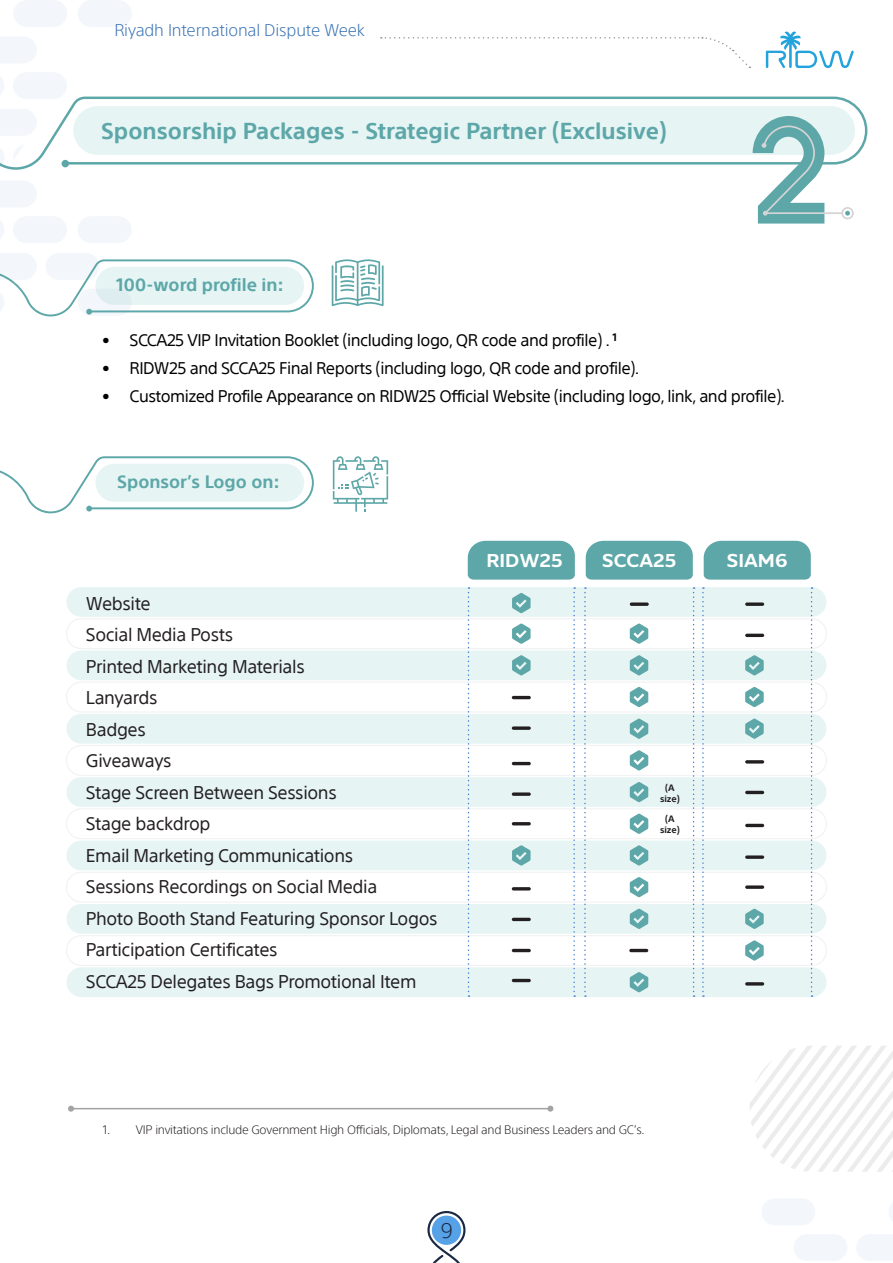
<style>
.page{position:relative;width:893px;height:1263px;background:#fff}
.page>*{position:absolute;margin:0;border:0;box-sizing:border-box;transform-origin:0 0}
.t1{font:700 22.5px "SST Arabic";color:#5da7a8}
.t2{font:300 21px "SST Arabic";color:#1a2844}
.t3{font:600 19.2px "Expo Arabic";color:#fff}
.t4{font:18px "SST Arabic";letter-spacing:-.02em;color:#231f20}
.t5{font:700 17.55px "SST Arabic";color:#5da7a8}
.t6{font:16.5px "SST Arabic";letter-spacing:-.03em;color:#000}
.t7{font:300 16.5px "SST Arabic";letter-spacing:-.01em;color:#3670b3}
.t8{font:300 12px "SST Arabic";letter-spacing:-.02em;color:#231f20}
.t9{font:700 9px/10.8px "SST Arabic";color:#231f20;text-align:center}
</style>
<div class="page">
<svg style="left:766px;top:31px;width:88px;height:37px"></svg>
<svg style="left:381px;top:37px;width:369px;height:31px"></svg>
<svg style="left:427px;top:1211px;width:38px;height:52px"></svg>
<div style="left:78px;top:0;width:54px;height:27px;background:#f3f6fa;border-radius:14px"></div>
<div style="left:13px;top:0;width:54px;height:27px;background:#f3f6fa;border-radius:14px"></div>
<div style="left:66px;top:587px;width:760px;height:30px;background:#e6f4f4;border-radius:15px"></div>
<div style="left:66px;top:714px;width:760px;height:30px;background:#e6f4f4;border-radius:15px"></div>
<div style="left:66px;top:840px;width:760px;height:30px;background:#e6f4f4;border-radius:15px"></div>
<div style="left:66px;top:650px;width:760px;height:30px;background:#e6f4f4;border-radius:15px"></div>
<div style="left:66px;top:777px;width:760px;height:30px;background:#e6f4f4;border-radius:15px"></div>
<div style="left:66px;top:904px;width:760px;height:30px;background:#e6f4f4;border-radius:15px"></div>
<div style="left:66px;top:967px;width:760px;height:30px;background:#e6f4f4;border-radius:15px"></div>
<div style="left:66px;top:618px;width:761px;height:31px;border:1px solid #ebebeb;border-radius:15px"></div>
<div style="left:66px;top:745px;width:761px;height:31px;border:1px solid #ebebeb;border-radius:15px"></div>
<div style="left:66px;top:872px;width:761px;height:31px;border:1px solid #ebebeb;border-radius:15px"></div>
<div style="left:66px;top:681px;width:761px;height:31px;border:1px solid #ebebeb;border-radius:15px"></div>
<div style="left:66px;top:808px;width:761px;height:31px;border:1px solid #ebebeb;border-radius:15px"></div>
<div style="left:66px;top:935px;width:761px;height:31px;border:1px solid #ebebeb;border-radius:15px"></div>
<svg style="left:584px;top:587px;width:2px;height:410px"></svg>
<svg style="left:693px;top:587px;width:2px;height:410px"></svg>
<div style="left:586px;top:541px;width:107px;height:39px;background:#5da7a8"></div>
<hr style="left:512px;top:696px;width:19px;height:3px;background:#231f20;border-radius:2px">
<hr style="left:512px;top:762px;width:19px;height:3px;background:#231f20;border-radius:2px">
<hr style="left:512px;top:887px;width:19px;height:3px;background:#231f20;border-radius:2px">
<hr style="left:512px;top:949px;width:19px;height:3px;background:#231f20;border-radius:2px">
<hr style="left:629px;top:949px;width:19px;height:3px;background:#231f20;border-radius:2px">
<svg style="left:630px;top:602px;width:19px;height:4px"></svg>
<svg style="left:512px;top:726px;width:19px;height:4px"></svg>
<svg style="left:512px;top:792px;width:19px;height:4px"></svg>
<hr style="left:512px;top:918px;width:19px;height:3px;background:#231f20;border-radius:2px">
<hr style="left:512px;top:979px;width:19px;height:3px;background:#231f20;border-radius:2px">
<hr style="left:512px;top:822px;width:19px;height:3px;background:#231f20;border-radius:2px">
<svg style="left:702px;top:587px;width:2px;height:410px"></svg>
<svg style="left:811px;top:587px;width:1px;height:410px"></svg>
<div style="left:704px;top:541px;width:107px;height:39px;background:#5da7a8"></div>
<hr style="left:745px;top:760px;width:19px;height:3px;background:#231f20;border-radius:2px">
<svg style="left:745px;top:602px;width:19px;height:4px"></svg>
<hr style="left:745px;top:634px;width:19px;height:3px;background:#231f20;border-radius:2px">
<hr style="left:745px;top:791px;width:19px;height:3px;background:#231f20;border-radius:2px">
<hr style="left:745px;top:824px;width:19px;height:3px;background:#231f20;border-radius:2px">
<svg style="left:745px;top:885px;width:19px;height:4px"></svg>
<svg style="left:745px;top:855px;width:19px;height:4px"></svg>
<hr style="left:745px;top:982px;width:19px;height:3px;background:#231f20;border-radius:2px">
<svg style="left:468px;top:587px;width:1px;height:410px"></svg>
<svg style="left:573px;top:587px;width:2px;height:410px"></svg>
<div style="left:468px;top:541px;width:107px;height:39px;background:#5da7a8"></div>
<svg style="left:314px;top:97px;width:553px;height:68px"></svg>
<div style="left:73px;top:106px;width:782px;height:49px;background:#e6f4f4;border-radius:24px"></div>
<svg style="left:0;top:37px;width:314px;height:279px"></svg>
<div style="left:95px;top:267px;width:209px;height:38px;background:#e6f4f4;border-radius:19px"></div>
<svg style="left:0;top:456px;width:314px;height:57px"></svg>
<div style="left:95px;top:464px;width:209px;height:38px;background:#e6f4f4;border-radius:19px"></div>
<svg style="left:512px;top:593px;width:19px;height:20px"></svg>
<svg style="left:512px;top:623px;width:19px;height:21px"></svg>
<svg style="left:630px;top:623px;width:18px;height:21px"></svg>
<svg style="left:630px;top:687px;width:18px;height:20px"></svg>
<svg style="left:745px;top:687px;width:19px;height:20px"></svg>
<svg style="left:512px;top:655px;width:19px;height:20px"></svg>
<svg style="left:630px;top:655px;width:18px;height:20px"></svg>
<svg style="left:745px;top:655px;width:19px;height:20px"></svg>
<svg style="left:630px;top:718px;width:18px;height:21px"></svg>
<svg style="left:745px;top:718px;width:19px;height:21px"></svg>
<svg style="left:630px;top:782px;width:18px;height:20px"></svg>
<svg style="left:630px;top:877px;width:18px;height:20px"></svg>
<svg style="left:630px;top:750px;width:18px;height:21px"></svg>
<svg style="left:630px;top:845px;width:18px;height:21px"></svg>
<svg style="left:630px;top:813px;width:18px;height:21px"></svg>
<svg style="left:745px;top:940px;width:19px;height:21px"></svg>
<svg style="left:630px;top:909px;width:18px;height:20px"></svg>
<svg style="left:745px;top:909px;width:19px;height:20px"></svg>
<svg style="left:630px;top:972px;width:18px;height:20px"></svg>
<svg style="left:512px;top:845px;width:19px;height:21px"></svg>
<hr style="left:71px;top:1108px;width:479px;height:1px;background:#a3a3a3">
<svg style="left:68px;top:1106px;width:6px;height:6px"></svg>
<svg style="left:547px;top:1106px;width:6px;height:6px"></svg>
<svg style="left:753px;top:116px;width:97px;height:108px"></svg>
<div style="left:841px;top:207px;width:13px;height:12px;border:2px solid #d4d4d4;border-radius:50%"></div>
<svg style="left:332px;top:259px;width:52px;height:47px"></svg>
<svg style="left:333px;top:456px;width:55px;height:56px"></svg>
<svg style="left:750px;top:1046px;width:143px;height:126px"></svg>
<svg style="left:762px;top:1199px;width:131px;height:62px"></svg>
<p class="t7" style="left:114px;top:21px;width:252px">Riyadh International Dispute Week</p>
<p class="t1" style="left:101px;top:118px;width:567px">Sponsorship Packages - Strategic Partner (Exclusive(</p>
<p class="t5" style="left:116px;top:275px;width:169px">100-word profile in:</p>
<p class="t6" style="left:102px;top:330px;width:9px">•</p>
<p class="t6" style="left:130px;top:330px;width:489px">SCCA25 VIP Invitation Booklet (including logo, QR code and profile <sup>1</sup>.(</p>
<p class="t6" style="left:102px;top:358px;width:9px">•</p>
<p class="t6" style="left:130px;top:358px;width:511px">RIDW25 and SCCA25 Final Reports (including logo, QR code and profile .(</p>
<p class="t6" style="left:102px;top:386px;width:9px">•</p>
<p class="t6" style="left:130px;top:386px;width:657px">Customized Profile Appearance on RIDW25 Official Website (including logo, link, and profile .(</p>
<p class="t5" style="left:117px;top:472px;width:164px">Sponsor s’ Logo on:</p>
<p class="t3" style="left:486px;top:549px;width:78px">RIDW25</p>
<p class="t3" style="left:602px;top:549px;width:76px">SCCA25</p>
<p class="t3" style="left:727px;top:549px;width:62px">SIAM6</p>
<p class="t4" style="left:86px;top:593px;width:66px">Website</p>
<p class="t4" style="left:86px;top:624px;width:149px">Social Media Posts</p>
<p class="t4" style="left:86px;top:656px;width:220px">Printed Marketing Materials</p>
<p class="t4" style="left:86px;top:687px;width:73px">Lanyards</p>
<p class="t4" style="left:86px;top:719px;width:61px">Badges</p>
<p class="t4" style="left:86px;top:750px;width:87px">Giveaways</p>
<p class="t4" style="left:86px;top:782px;width:252px">Stage Screen Between Sessions</p>
<p class="t4" style="left:86px;top:813px;width:126px">Stage backdrop</p>
<p class="t4" style="left:86px;top:845px;width:269px">Email Marketing Communications</p>
<p class="t4" style="left:86px;top:876px;width:293px">Sessions Recordings on Social Media</p>
<p class="t4" style="left:86px;top:908px;width:353px">Photo Booth Stand Featuring Sponsor Logos</p>
<p class="t4" style="left:86px;top:939px;width:193px">Participation Certificates</p>
<p class="t4" style="left:86px;top:971px;width:332px">SCCA25 Delegates Bags Promotional Item</p>
<p class="t9" style="left:660px;top:783px;width:21px">A( size(</p>
<p class="t9" style="left:660px;top:813px;width:21px">A( size(</p>
<p class="t8" style="left:103px;top:1123px;width:9px">1.</p>
<p class="t8" style="left:136px;top:1123px;width:510px">VIP invitations include Government High Officials, Diplomats, Legal and Business Leaders and G C .s’</p>
<p class="t2" style="left:441px;top:1218px;width:14px">9</p>
</div>
